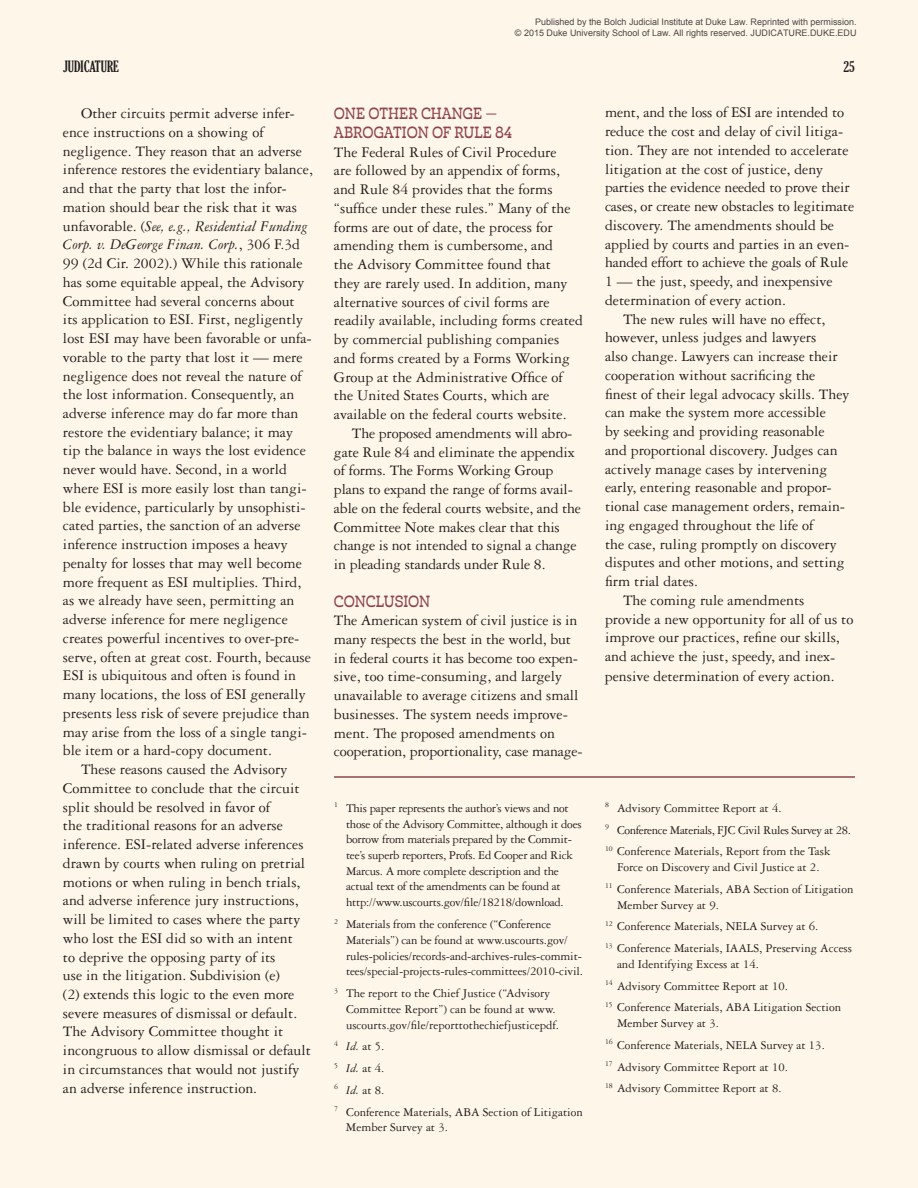
<style>
.page{position:relative;width:918px;height:1188px;background:#fef7e9}
.page>*{position:absolute;margin:0;border:0;box-sizing:border-box;transform-origin:0 0}
.Body_Copy{font:15.75px/18.8px "Garamond 3 LT Std";color:#231f20}
.Body_Copy_-_no_inden{font:15.75px/18.8px "Garamond 3 LT Std";color:#231f20}
.Subhead-section-caps{font:15.75px/18.8px "Cabrito Inv Con Dem";color:#90444d}
.t1{font:extra-condensed 15px "Gloucester";color:#231f20}
.Endnote_text{font:12.75px/15.8px "Garamond 3 LT Std";color:#231f20}
.Endnote_text-2{font:12.75px/15.8px "Garamond 3 LT Std";letter-spacing:-.02em;color:#231f20}
.Endnote_text-3{font:12.75px "Garamond 3 LT Std";letter-spacing:-.03em;color:#231f20}
.t2{font:9px/10.8px "Arial";color:rgb(0 0 0/.71);text-align:right}
.s1{font-style:italic}
</style>
<div class="page">
<hr style="left:334px;top:776px;width:521px;height:2px;background:#90444d">
<p class="t2" style="left:515px;top:17px;width:343px">Published by the Bolch Judicial Institute at Duke Law. Reprinted with permission.<br>© 2015 Duke University School of Law. All rights reserved. JUDICATURE.DUKE.EDU</p>
<p class="t1" style="left:63px;top:58px;width:57px">JUDICATURE</p>
<p class="t1" style="left:843px;top:58px;width:13px">25</p>
<p class="Body_Copy" style="left:63px;top:104px;width:252px;text-indent:18px">Other circuits permit adverse infer&shy;ence instructions on a showing of negligence. They reason that an adverse inference restores the evidentiary balance, and that the party that lost the infor&shy;mation should bear the risk that it was unfavorable. (<span class="s1">See, e.g., Residential Funding Corp. v. DeGeorge Finan. Corp.</span>, 306 F.3d 99 (2d Cir. 2002).) While this rationale has some equitable appeal, the Advisory Committee had several concerns about its application to ESI. First, negligently lost ESI may have been favorable or unfa&shy;vorable to the party that lost it — mere negligence does not reveal the nature of the lost information. Consequently, an adverse inference may do far more than restore the evidentiary balance; it may tip the balance in ways the lost evidence never would have. Second, in a world where ESI is more easily lost than tangi&shy;ble evidence, particularly by unsophisti&shy;cated parties, the sanction of an adverse inference instruction imposes a heavy penalty for losses that may well become more frequent as ESI multiplies. Third, as we already have seen, permitting an adverse inference for mere negligence creates powerful incentives to over-pre&shy;serve, often at great cost. Fourth, because ESI is ubiquitous and often is found in many locations, the loss of ESI generally presents less risk of severe prejudice than may arise from the loss of a single tangi&shy;ble item or a hard-copy document.</p>
<p class="Body_Copy" style="left:63px;top:760px;width:250px;text-indent:18px">These reasons caused the Advisory Committee to conclude that the circuit split should be resolved in favor of<br>the traditional reasons for an adverse inference. ESI-related adverse inferences drawn by courts when ruling on pretrial motions or when ruling in bench trials, and adverse inference jury instructions, will be limited to cases where the party who lost the ESI did so with an intent<br>to deprive the opposing party of its<br>use in the litigation. Subdivision (e)<br>(2) extends this logic to the even more severe measures of dismissal or default.<br>The Advisory Committee thought it incongruous to allow dismissal or default in circumstances that would not justify an adverse inference instruction.</p>
<p class="Body_Copy_-_no_inden" style="left:605px;top:103px;width:251px">ment, and the loss of ESI are intended to reduce the cost and delay of civil litiga&shy;tion. They are not intended to accelerate litigation at the cost of justice, deny parties the evidence needed to prove their cases, or create new obstacles to legitimate discovery. The amendments should be applied by courts and parties in an even&shy;handed effort to achieve the goals of Rule 1 — the just, speedy, and inexpensive determination of every action.</p>
<p class="Body_Copy" style="left:605px;top:310px;width:246px;text-indent:18px">The new rules will have no effect, however, unless judges and lawyers<br>also change. Lawyers can increase their cooperation without sacrificing the finest of their legal advocacy skills. They can make the system more accessible<br>by seeking and providing reasonable and proportional discovery. Judges can actively manage cases by intervening early, entering reasonable and propor&shy;tional case management orders, remain&shy;ing engaged throughout the life of<br>the case, ruling promptly on discovery disputes and other motions, and setting firm trial dates.</p>
<p class="Body_Copy" style="left:605px;top:591px;width:250px;text-indent:18px">The coming rule amendments provide a new opportunity for all of us to improve our practices, refine our skills, and achieve the just, speedy, and inex&shy;pensive determination of every action.</p>
<p class="Subhead-section-caps" style="left:334px;top:105px;width:180px">ONE OTHER CHANGE —<br>ABROGATION OF RULE 84</p>
<p class="Body_Copy_-_no_inden" style="left:334px;top:143px;width:250px">The Federal Rules of Civil Procedure<br>are followed by an appendix of forms, and Rule 84 provides that the forms “suffice under these rules.” Many of the forms are out of date, the process for amending them is cumbersome, and<br>the Advisory Committee found that<br>they are rarely used. In addition, many alternative sources of civil forms are readily available, including forms created by commercial publishing companies and forms created by a Forms Working Group at the Administrative Office of the United States Courts, which are available on the federal courts website.</p>
<p class="Body_Copy" style="left:334px;top:424px;width:249px;text-indent:18px">The proposed amendments will abro&shy;gate Rule 84 and eliminate the appendix of forms. The Forms Working Group plans to expand the range of forms avail&shy;able on the federal courts website, and the Committee Note makes clear that this change is not intended to signal a change in pleading standards under Rule 8.</p>
<p class="Subhead-section-caps" style="left:334px;top:592px;width:98px">CONCLUSION</p>
<p class="Body_Copy_-_no_inden" style="left:334px;top:611px;width:250px">The American system of civil justice is in many respects the best in the world, but in federal courts it has become too expen&shy;sive, too time-consuming, and largely unavailable to average citizens and small businesses. The system needs improve&shy;ment. The proposed amendments on cooperation, proportionality, case manage-</p>
<p class="Endnote_text-2" style="left:346px;top:800px;width:237px;text-indent:-12px"><sup>1</sup> This paper represents the author’s views and not those of the Advisory Committee, although it does borrow from materials prepared by the Commit&shy;tee’s superb reporters, Profs. Ed Cooper and Rick Marcus. A more complete description and the actual text of the amendments can be found at http://www.uscourts.gov/file/18218/download.</p>
<p class="Endnote_text" style="left:346px;top:916px;width:239px;text-indent:-12px"><sup>2</sup> Materials from the conference (“Conference Materials”) can be found at www.uscourts.gov/ rules-policies/records-and-archives-rules-commit&shy;tees/special-projects-rules-committees/2010-civil.</p>
<p class="Endnote_text" style="left:346px;top:985px;width:215px;text-indent:-12px"><sup>3</sup> The report to the Chief Justice (“Advisory<br>Committee Report”) can be found at www. uscourts.gov/file/reporttothechiefjusticepdf.</p>
<p class="Endnote_text" style="left:334px;top:1039px;width:52px"><sup>4</sup> <span class="s1">Id.</span> at 5.</p>
<p class="Endnote_text" style="left:334px;top:1060px;width:52px"><sup>5</sup> <span class="s1">Id.</span> at 4.</p>
<p class="Endnote_text" style="left:334px;top:1082px;width:52px"><sup>6</sup> <span class="s1">Id.</span> at 8.</p>
<p class="Endnote_text" style="left:346px;top:1104px;width:238px;text-indent:-12px"><sup>7</sup> Conference Materials, ABA Section of Litigation<br>Member Survey at 3.</p>
<p class="Endnote_text" style="left:605px;top:800px;width:178px"><sup>8</sup> Advisory Committee Report at 4.</p>
<p class="Endnote_text-3" style="left:605px;top:823px;width:248px"><sup>9</sup> Conference Materials, FJC Civil Rules Survey at 28.</p>
<p class="Endnote_text" style="left:605px;top:844px;width:227px;text-align:center"><sup>10</sup> Conference Materials, Report from the Task<br>Force on Discovery and Civil Justice at 2.</p>
<p class="Endnote_text" style="left:617px;top:881px;width:238px;text-indent:-12px"><sup>11</sup> Conference Materials, ABA Section of Litigation<br>Member Survey at 9.</p>
<p class="Endnote_text" style="left:605px;top:919px;width:215px"><sup>12</sup> Conference Materials, NELA Survey at 6.</p>
<p class="Endnote_text" style="left:617px;top:940px;width:237px;text-indent:-12px"><sup>13</sup> Conference Materials, IAALS, Preserving Access and Identifying Excess at 14.</p>
<p class="Endnote_text" style="left:605px;top:978px;width:185px"><sup>14</sup> Advisory Committee Report at 10.</p>
<p class="Endnote_text" style="left:617px;top:1000px;width:226px;text-indent:-12px"><sup>15</sup> Conference Materials, ABA Litigation Section<br>Member Survey at 3.</p>
<p class="Endnote_text" style="left:605px;top:1037px;width:221px"><sup>16</sup> Conference Materials, NELA Survey at 13.</p>
<p class="Endnote_text" style="left:605px;top:1059px;width:185px"><sup>17</sup> Advisory Committee Report at 10.</p>
<p class="Endnote_text" style="left:605px;top:1081px;width:178px"><sup>18</sup> Advisory Committee Report at 8.</p>
</div>
